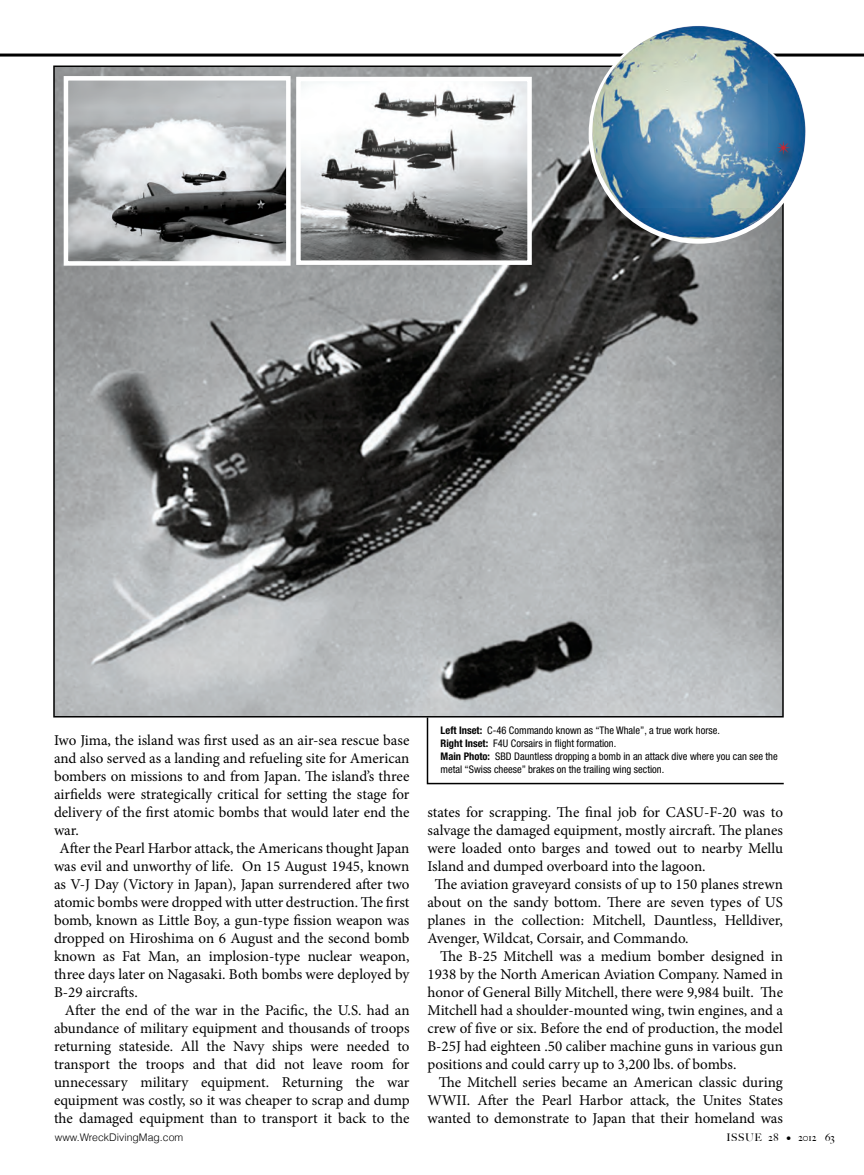
<style>
.page{position:relative;width:864px;height:1175px;background:#fff}
.page>*{position:absolute;margin:0;border:0;box-sizing:border-box;transform-origin:0 0}
.No_Spacing{font:15px/18px "Minion Pro";letter-spacing:-.005em;color:#000;text-align:justify}
.t1{font:condensed 10.5px/12.6px "Helvetica Neue";color:#000}
.t2{font:300 10.5px "Helvetica";color:#000}
.t3{font:500 10.5px "Big Caslon";letter-spacing:.06em;color:#000}
.s1{font-weight:700}
</style>
<div class="page">
<hr style="left:0;top:54px;width:864px;height:3px;background:#000">
<img style="left:56px;top:68px;width:725px;height:646px">
<img style="left:301px;top:82px;width:226px;height:178px">
<div style="left:296px;top:77px;width:236px;height:188px;border:4px solid #fff"></div>
<img style="left:69px;top:81px;width:217px;height:180px">
<div style="left:64px;top:76px;width:227px;height:190px;border:4px solid #fff"></div>
<svg style="left:426px;top:716px;width:358px;height:69px"></svg>
<img style="left:585px;top:26px;width:225px;height:214px">
<div style="left:772px;top:142px;width:26px;height:25px;background:#231f20;opacity:.75"></div>
<svg style="left:777px;top:141px;width:13px;height:14px"></svg>
<p class="No_Spacing" style="left:54px;top:731px;width:357px">Iwo Jima, the island was first used as an air-sea rescue base and also served as a landing and refueling site for American bombers on missions to and from Japan. The island’s three airfields were strategically critical for setting the stage for delivery of the first atomic bombs that would later end the war.</p>
<p class="No_Spacing" style="left:54px;top:839px;width:357px;text-indent:5px">After the Pearl Harbor attack, the Americans thought Japan was evil and unworthy of life. On 15 August 1945, known as V-J Day (Victory in Japan), Japan surrendered after two atomic bombs were dropped with utter destruction. The first bomb, known as Little Boy, a gun-type fission weapon was dropped on Hiroshima on 6 August and the second bomb known as Fat Man, an implosion-type nuclear weapon, three days later on Nagasaki. Both bombs were deployed by B-29 aircrafts.</p>
<p class="No_Spacing" style="left:54px;top:1001px;width:357px;text-indent:11px">After the end of the war in the Pacific, the U.S. had an abundance of military equipment and thousands of troops returning stateside. All the Navy ships were needed to transport the troops and that did not leave room for unnecessary military equipment. Returning the war equipment was costly, so it was cheaper to scrap and dump the damaged equipment than to transport it back to the</p>
<p class="t1" style="left:441px;top:724px;width:281px"><span class="s1">Left Inset:</span> C-46 Commando known as “The Whale”, a true work horse.</p>
<p class="t1" style="left:441px;top:737px;width:177px"><span class="s1">Right Inset:</span> F4U Corsairs in flight formation.</p>
<p class="t1" style="left:441px;top:750px;width:339px"><span class="s1">Main Photo:</span> SBD Dauntless dropping a bomb in an attack dive where you can see the metal “Swiss cheese” brakes on the trailing wing section.</p>
<p class="No_Spacing" style="left:428px;top:803px;width:357px">states for scrapping. The final job for CASU-F-20 was to salvage the damaged equipment, mostly aircraft. The planes were loaded onto barges and towed out to nearby Mellu Island and dumped overboard into the lagoon.</p>
<p class="No_Spacing" style="left:428px;top:875px;width:357px;text-indent:7px">The aviation graveyard consists of up to 150 planes strewn about on the sandy bottom. There are seven types of US planes in the collection: Mitchell, Dauntless, Helldiver, Avenger, Wildcat, Corsair, and Commando.</p>
<p class="No_Spacing" style="left:428px;top:947px;width:357px;text-indent:13px">The B-25 Mitchell was a medium bomber designed in 1938 by the North American Aviation Company. Named in honor of General Billy Mitchell, there were 9,984 built. The Mitchell had a shoulder-mounted wing, twin engines, and a crew of five or six. Before the end of production, the model B-25J had eighteen .50 caliber machine guns in various gun positions and could carry up to 3,200 lbs. of bombs.</p>
<p class="No_Spacing" style="left:428px;top:1073px;width:357px;text-indent:11px">The Mitchell series became an American classic during WWII. After the Pearl Harbor attack, the Unites States wanted to demonstrate to Japan that their homeland was</p>
<p class="t2" style="left:55px;top:1130px;width:130px">www.WreckDivingMag.com</p>
<p class="t3" style="left:726px;top:1130px;width:110px">ISSUE 28 • 2012 63</p>
</div>
